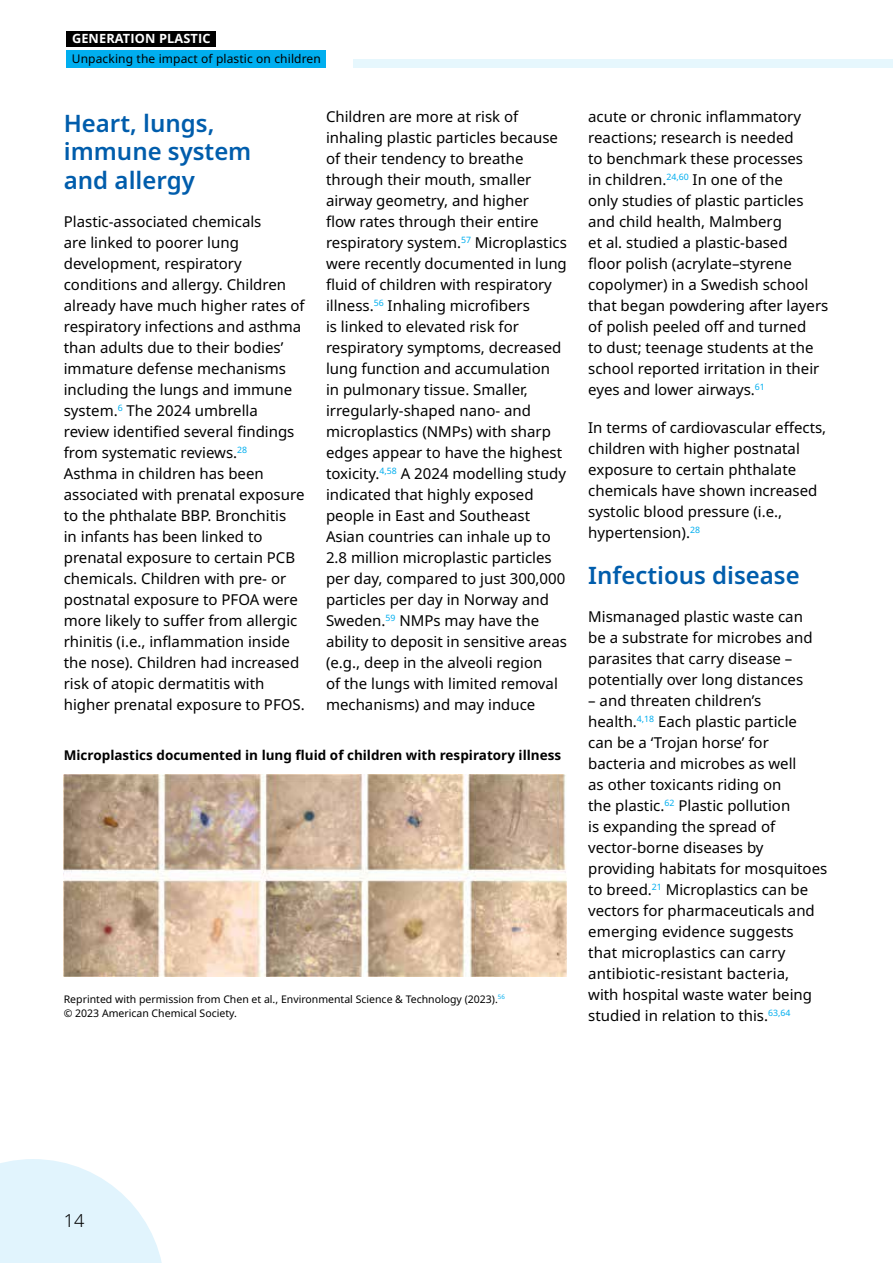
<style>
.page{position:relative;width:893px;height:1263px;background:#fff}
.page>*{position:absolute;margin:0;border:0;box-sizing:border-box;transform-origin:0 0}
.t1{font:600 24px/28.5px "Noto Sans";color:#005dac}
.t2{font:300 18px "Noto Sans";color:#000}
.t3{font:15px/21px "Noto Sans";color:#000}
.t4{font:700 13.5px "Noto Sans";color:#000}
.t5{font:700 12.75px "Noto Sans";letter-spacing:.01em;color:#fff}
.t6{font:12px "Noto Sans";letter-spacing:.01em;color:#000}
.t7{font:10.5px/14.2px "Noto Sans";color:#000}
</style>
<div class="page">
<div style="left:353px;top:59px;width:540px;height:9px;background:#e6f7fd"></div>
<div style="left:67px;top:51px;width:259px;height:17px;background:#00aeef"></div>
<div style="left:67px;top:31px;width:149px;height:15px;background:#000"></div>
<img style="left:64px;top:775px;width:503px;height:202px">
<svg style="left:0;top:1159px;width:162px;height:104px"></svg>
<p class="t5" style="left:72px;top:30px;width:140px">GENERATION PLASTIC</p>
<p class="t6" style="left:72px;top:50px;width:251px">Unpacking the impact of plastic on children</p>
<p class="t3" style="left:326px;top:107px;width:242px">Children are more at risk of inhaling plastic particles because of their tendency to breathe through their mouth, smaller airway geometry, and higher<br>flow rates through their entire respiratory system.<sup>57</sup> Microplastics were recently documented in lung fluid of children with respiratory illness.<sup>56</sup> Inhaling microfibers<br>is linked to elevated risk for respiratory symptoms, decreased lung function and accumulation in pulmonary tissue. Smaller, irregularly-shaped nano- and microplastics (NMPs) with sharp edges appear to have the highest toxicity.<sup>4,58</sup> A 2024 modelling study indicated that highly exposed people in East and Southeast<br>Asian countries can inhale up to<br>2.8 million microplastic particles per day, compared to just 300,000 particles per day in Norway and<br>Sweden.<sup>59</sup> NMPs may have the ability to deposit in sensitive areas (e.g., deep in the alveoli region<br>of the lungs with limited removal mechanisms) and may induce</p>
<p class="t3" style="left:588px;top:107px;width:242px">acute or chronic inflammatory reactions; research is needed<br>to benchmark these processes<br>in children.<sup>24,60</sup> In one of the<br>only studies of plastic particles and child health, Malmberg<br>et al. studied a plastic-based<br>floor polish (acrylate–styrene copolymer) in a Swedish school that began powdering after layers of polish peeled off and turned<br>to dust; teenage students at the school reported irritation in their eyes and lower airways.<sup>61</sup></p>
<h1 class="t1" style="left:64px;top:110px;width:189px">Heart, lungs, immune system and allergy</h1>
<p class="t3" style="left:64px;top:211px;width:242px">Plastic-associated chemicals<br>are linked to poorer lung development, respiratory conditions and allergy. Children already have much higher rates of respiratory infections and asthma than adults due to their bodies’ immature defense mechanisms including the lungs and immune system.<sup>6</sup> The 2024 umbrella review identified several findings from systematic reviews.<sup>28<br></sup>Asthma in children has been associated with prenatal exposure to the phthalate BBP. Bronchitis<br>in infants has been linked to prenatal exposure to certain PCB chemicals. Children with pre- or postnatal exposure to PFOA were more likely to suffer from allergic rhinitis (i.e., inflammation inside the nose). Children had increased risk of atopic dermatitis with higher prenatal exposure to PFOS.</p>
<p class="t3" style="left:588px;top:418px;width:240px">In terms of cardiovascular effects, children with higher postnatal exposure to certain phthalate chemicals have shown increased systolic blood pressure (i.e., hypertension).<sup>28</sup></p>
<h1 class="t1" style="left:588px;top:562px;width:213px">Infectious disease</h1>
<p class="t3" style="left:588px;top:606px;width:226px">Mismanaged plastic waste can be a substrate for microbes and parasites that carry disease – potentially over long distances</p>
<p class="t3" style="left:588px;top:690px;width:241px">– and threaten children’s health.<sup>4,18</sup> Each plastic particle<br>can be a ‘Trojan horse’ for bacteria and microbes as well<br>as other toxicants riding on<br>the plastic.<sup>62</sup> Plastic pollution<br>is expanding the spread of vector-borne diseases by providing habitats for mosquitoes to breed.<sup>21</sup> Microplastics can be vectors for pharmaceuticals and emerging evidence suggests<br>that microplastics can carry antibiotic-resistant bacteria,<br>with hospital waste water being studied in relation to this.<sup>63,64</sup></p>
<p class="t4" style="left:64px;top:745px;width:499px">Microplastics documented in lung fluid of children with respiratory illness</p>
<p class="t7" style="left:64px;top:992px;width:443px">Reprinted with permission from Chen et al., Environmental Science &amp; Technology (2023).<sup>56 </sup>© 2023 American Chemical Society.</p>
<p class="t2" style="left:64px;top:1208px;width:22px">14</p>
</div>
